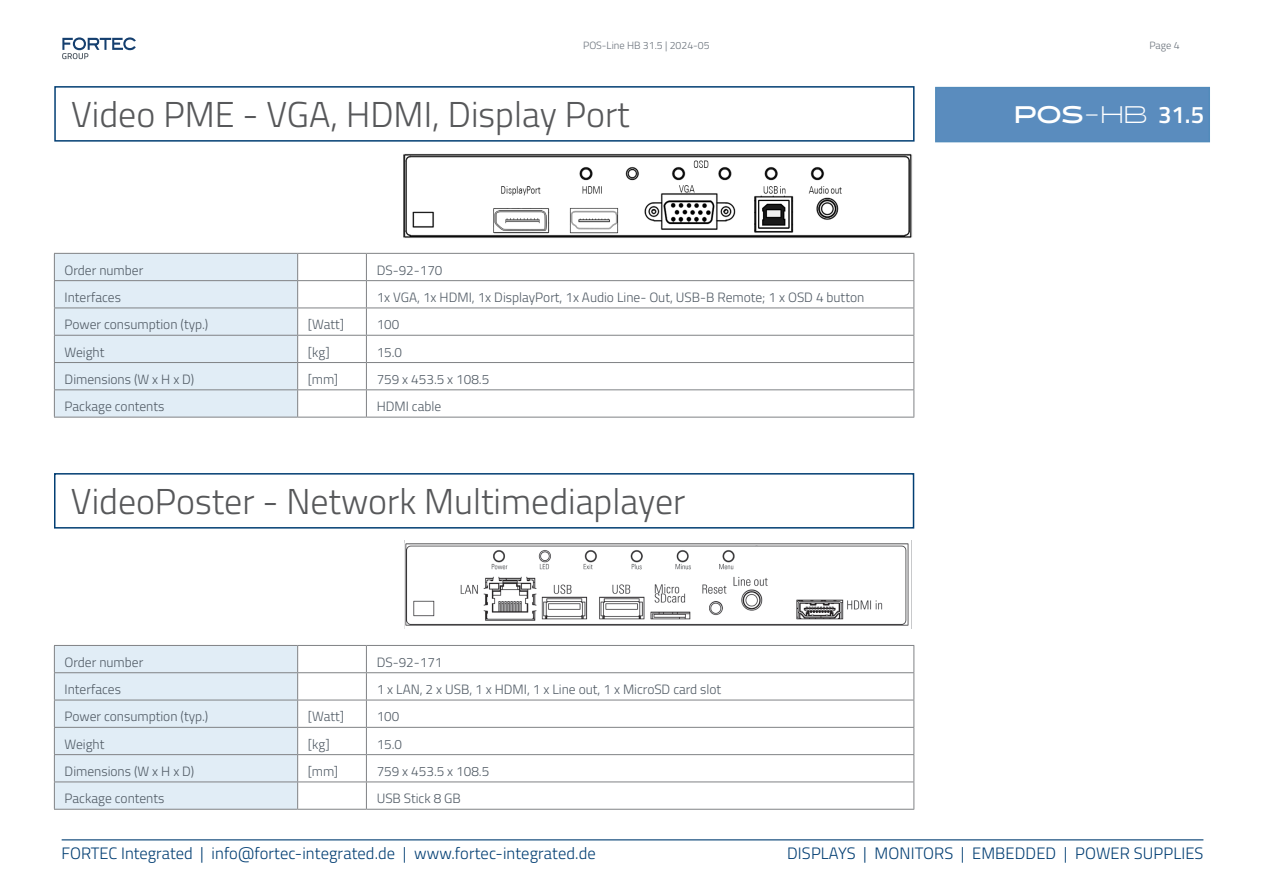
<style>
.page{position:relative;width:1263px;height:893px;background:#fff}
.page>*{position:absolute;margin:0;border:0;box-sizing:border-box;transform-origin:0 0}
.t1{font:300 36px "Titillium Web";color:#57585a}
.t2{font:600 24px "Titillium Web";color:#fff}
.t3{font:300 16.5px "Titillium Web";letter-spacing:.005em;color:#023e73}
.Tabelle_Datenblatt{font:300 13.5px "Titillium Web";color:#505a64}
.t4{font:300 10.5px "Titillium Web";color:#69717a}
.s1{font-family:"Halogen";font-weight:700}
.s2{font-family:"Halogen";font-weight:300}
</style>
<div class="page">
<svg style="left:62px;top:37px;width:74px;height:22px"></svg>
<hr style="left:62px;top:839px;width:1141px;height:2px;background:#023e73">
<div style="left:935px;top:87px;width:275px;height:55px;background:#5a8cbe"></div>
<div style="left:54px;top:86px;width:860px;height:56px;border:2px solid #023e73"></div>
<hr style="left:298px;top:253px;width:68px;height:1px;background:#808285">
<hr style="left:366px;top:253px;width:548px;height:1px;background:#808285">
<hr style="left:298px;top:280px;width:68px;height:1px;background:#808285">
<hr style="left:366px;top:280px;width:548px;height:1px;background:#808285">
<hr style="left:298px;top:308px;width:68px;height:1px;background:#808285">
<hr style="left:366px;top:308px;width:548px;height:1px;background:#808285">
<hr style="left:298px;top:335px;width:68px;height:1px;background:#808285">
<hr style="left:366px;top:335px;width:548px;height:1px;background:#808285">
<hr style="left:298px;top:362px;width:68px;height:1px;background:#808285">
<hr style="left:366px;top:362px;width:548px;height:1px;background:#808285">
<hr style="left:298px;top:389px;width:68px;height:1px;background:#808285">
<svg style="left:54px;top:253px;width:244px;height:164px;background:#dce8f0"></svg>
<hr style="left:366px;top:389px;width:548px;height:1px;background:#808285">
<svg style="left:366px;top:254px;width:1px;height:163px"></svg>
<svg style="left:913px;top:254px;width:1px;height:163px"></svg>
<hr style="left:54px;top:417px;width:244px;height:1px;background:#808285">
<hr style="left:298px;top:417px;width:68px;height:1px;background:#808285">
<hr style="left:366px;top:417px;width:548px;height:1px;background:#808285">
<img style="left:403px;top:153px;width:510px;height:85px">
<img style="left:404px;top:541px;width:508px;height:88px">
<hr style="left:298px;top:645px;width:68px;height:1px;background:#808285">
<hr style="left:366px;top:645px;width:548px;height:1px;background:#808285">
<hr style="left:298px;top:672px;width:68px;height:1px;background:#808285">
<hr style="left:366px;top:672px;width:548px;height:1px;background:#808285">
<hr style="left:298px;top:700px;width:68px;height:1px;background:#808285">
<hr style="left:366px;top:700px;width:548px;height:1px;background:#808285">
<hr style="left:298px;top:727px;width:68px;height:1px;background:#808285">
<hr style="left:366px;top:727px;width:548px;height:1px;background:#808285">
<hr style="left:298px;top:754px;width:68px;height:1px;background:#808285">
<hr style="left:366px;top:754px;width:548px;height:1px;background:#808285">
<hr style="left:298px;top:781px;width:68px;height:1px;background:#808285">
<svg style="left:54px;top:645px;width:244px;height:164px;background:#dce8f0"></svg>
<hr style="left:366px;top:781px;width:548px;height:1px;background:#808285">
<svg style="left:366px;top:646px;width:1px;height:163px"></svg>
<svg style="left:913px;top:646px;width:1px;height:163px"></svg>
<hr style="left:54px;top:809px;width:244px;height:1px;background:#808285">
<hr style="left:298px;top:809px;width:68px;height:1px;background:#808285">
<hr style="left:366px;top:809px;width:548px;height:1px;background:#808285">
<div style="left:54px;top:473px;width:860px;height:56px;border:2px solid #023e73"></div>
<p class="t4" style="left:583px;top:38px;width:128px">POS-Line HB 31.5 | 2024-05</p>
<p class="t4" style="left:1149px;top:38px;width:32px">Page 4</p>
<p class="t1" style="left:71px;top:89px;width:560px">Video PME - VGA, HDMI, Display Port</p>
<p class="t2" style="left:1015px;top:97px;width:191px"><span class="s1">POS</span><span class="s2">-HB</span> 31.5</p>
<p class="Tabelle_Datenblatt" style="left:65px;top:260px;width:80px">Order number</p>
<p class="Tabelle_Datenblatt" style="left:377px;top:260px;width:67px">DS-92-170</p>
<p class="Tabelle_Datenblatt" style="left:65px;top:287px;width:58px">Interfaces</p>
<p class="Tabelle_Datenblatt" style="left:377px;top:287px;width:489px">1x VGA, 1x HDMI, 1x DisplayPort, 1x Audio Line- Out, USB-B Remote; 1 x OSD 4 button</p>
<p class="Tabelle_Datenblatt" style="left:65px;top:315px;width:145px">Power consumption (typ.)</p>
<p class="Tabelle_Datenblatt" style="left:308px;top:315px;width:38px">[Watt]</p>
<p class="Tabelle_Datenblatt" style="left:377px;top:315px;width:24px">100</p>
<p class="Tabelle_Datenblatt" style="left:65px;top:342px;width:41px">Weight</p>
<p class="Tabelle_Datenblatt" style="left:308px;top:342px;width:23px">[kg]</p>
<p class="Tabelle_Datenblatt" style="left:377px;top:342px;width:27px">15.0</p>
<p class="Tabelle_Datenblatt" style="left:65px;top:369px;width:131px">Dimensions (W x H x D)</p>
<p class="Tabelle_Datenblatt" style="left:308px;top:369px;width:32px">[mm]</p>
<p class="Tabelle_Datenblatt" style="left:377px;top:369px;width:114px">759 x 453.5 x 108.5</p>
<p class="Tabelle_Datenblatt" style="left:65px;top:397px;width:101px">Package contents</p>
<p class="Tabelle_Datenblatt" style="left:377px;top:397px;width:66px">HDMI cable</p>
<p class="t1" style="left:71px;top:476px;width:616px">VideoPoster - Network Multimediaplayer</p>
<p class="Tabelle_Datenblatt" style="left:65px;top:652px;width:80px">Order number</p>
<p class="Tabelle_Datenblatt" style="left:377px;top:652px;width:67px">DS-92-171</p>
<p class="Tabelle_Datenblatt" style="left:65px;top:679px;width:58px">Interfaces</p>
<p class="Tabelle_Datenblatt" style="left:377px;top:679px;width:346px">1 x LAN, 2 x USB, 1 x HDMI, 1 x Line out, 1 x MicroSD card slot</p>
<p class="Tabelle_Datenblatt" style="left:65px;top:707px;width:145px">Power consumption (typ.)</p>
<p class="Tabelle_Datenblatt" style="left:308px;top:707px;width:38px">[Watt]</p>
<p class="Tabelle_Datenblatt" style="left:377px;top:707px;width:24px">100</p>
<p class="Tabelle_Datenblatt" style="left:65px;top:734px;width:41px">Weight</p>
<p class="Tabelle_Datenblatt" style="left:308px;top:734px;width:23px">[kg]</p>
<p class="Tabelle_Datenblatt" style="left:377px;top:734px;width:27px">15.0</p>
<p class="Tabelle_Datenblatt" style="left:65px;top:761px;width:131px">Dimensions (W x H x D)</p>
<p class="Tabelle_Datenblatt" style="left:308px;top:761px;width:32px">[mm]</p>
<p class="Tabelle_Datenblatt" style="left:377px;top:761px;width:114px">759 x 453.5 x 108.5</p>
<p class="Tabelle_Datenblatt" style="left:65px;top:789px;width:101px">Package contents</p>
<p class="Tabelle_Datenblatt" style="left:377px;top:789px;width:86px">USB Stick 8 GB</p>
<p class="t3" style="left:62px;top:841px;width:536px">FORTEC Integrated | info@fortec-integrated.de | www.fortec-integrated.de</p>
<p class="t3" style="left:787px;top:841px;width:418px">DISPLAYS | MONITORS | EMBEDDED | POWER SUPPLIES</p>
</div>
